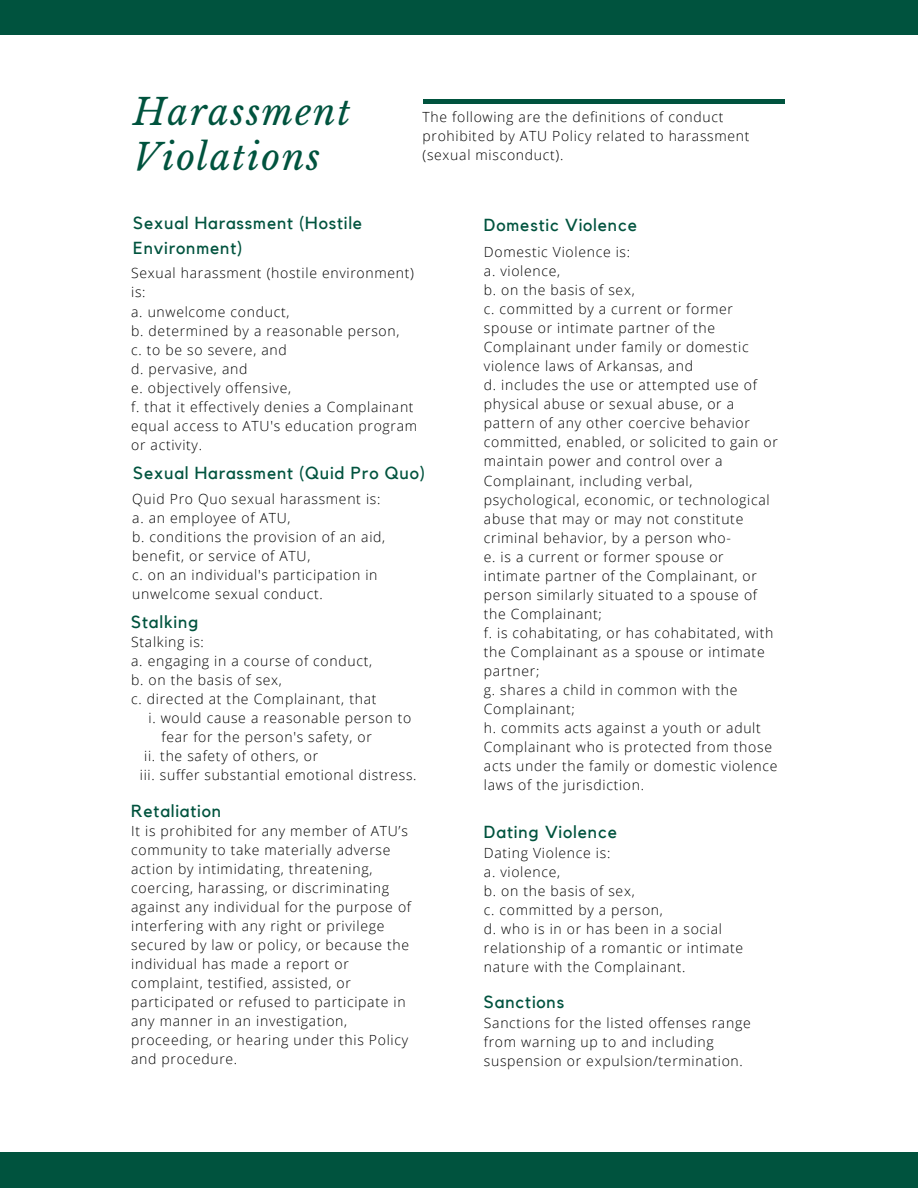
<style>
.page{position:relative;width:918px;height:1188px;background:#fff}
.page>*{position:absolute;margin:0;border:0;box-sizing:border-box;transform-origin:0 0}
.t1{font:italic 36px/44.4px "Libre Baskerville";letter-spacing:.05em;color:#00533e}
.t2{font:17.4px/24.3px "Kollektif";letter-spacing:.05em;color:#00533e}
.t3{font:300 13.95px/19px "Open Sans";letter-spacing:.05em;color:#000}
</style>
<div class="page">
<div style="left:0;top:0;width:918px;height:35px;background:#00533e"></div>
<div style="left:0;top:1153px;width:918px;height:35px;background:#00533e"></div>
<hr style="left:423px;top:100px;width:361px;height:3px;background:#00533e">
<p class="t1" style="left:133px;top:91px;width:219px">Harassment<br>Violations</p>
<p class="t3" style="left:423px;top:107px;width:328px">The following are the definitions of conduct prohibited by ATU Policy related to harassment (sexual misconduct).</p>
<h1 class="t2" style="left:133px;top:212px;width:230px">Sexual Harassment (Hostile<br>Environment)</h1>
<p class="t3" style="left:131px;top:263px;width:284px">Sexual harassment (hostile environment) is:</p>
<p class="t3" style="left:131px;top:302px;width:160px">a. unwelcome conduct,</p>
<p class="t3" style="left:131px;top:321px;width:270px">b. determined by a reasonable person,</p>
<p class="t3" style="left:131px;top:340px;width:157px">c. to be so severe, and</p>
<p class="t3" style="left:131px;top:359px;width:118px">d. pervasive, and</p>
<p class="t3" style="left:131px;top:378px;width:161px">e. objectively offensive,</p>
<p class="t3" style="left:131px;top:397px;width:288px">f. that it effectively denies a Complainant equal access to ATU's education program or activity.</p>
<p class="t2" style="left:133px;top:462px;width:293px">Sexual Harassment (Quid Pro Quo)</p>
<p class="t3" style="left:132px;top:489px;width:250px">Quid Pro Quo sexual harassment is:</p>
<p class="t3" style="left:132px;top:508px;width:160px">a. an employee of ATU,</p>
<p class="t3" style="left:132px;top:527px;width:255px">b. conditions the provision of an aid, benefit, or service of ATU,</p>
<p class="t3" style="left:132px;top:565px;width:247px">c. on an individual's participation in unwelcome sexual conduct.</p>
<p class="t2" style="left:131px;top:611px;width:69px">Stalking</p>
<p class="t3" style="left:131px;top:632px;width:74px">Stalking is:</p>
<p class="t3" style="left:131px;top:651px;width:243px">a. engaging in a course of conduct,</p>
<p class="t3" style="left:131px;top:670px;width:152px">b. on the basis of sex,</p>
<p class="t3" style="left:131px;top:689px;width:247px">c. directed at the Complainant, that</p>
<p class="t3" style="left:149px;top:708px;width:264px">i. would cause a reasonable person to</p>
<p class="t3" style="left:162px;top:727px;width:212px">fear for the person's safety, or</p>
<p class="t3" style="left:144px;top:746px;width:176px">ii. the safety of others, or</p>
<p class="t3" style="left:140px;top:765px;width:278px">iii. suffer substantial emotional distress.</p>
<p class="t2" style="left:131px;top:800px;width:91px">Retaliation</p>
<p class="t3" style="left:131px;top:821px;width:281px">It is prohibited for any member of ATU’s community to take materially adverse action by intimidating, threatening, coercing, harassing, or discriminating against any individual for the purpose of interfering with any right or privilege secured by law or policy, or because the individual has made a report or complaint, testified, assisted, or participated or refused to participate in any manner in an investigation, proceeding, or hearing under this Policy and procedure.</p>
<p class="t2" style="left:484px;top:214px;width:155px">Domestic Violence</p>
<p class="t3" style="left:484px;top:242px;width:148px">Domestic Violence is:</p>
<p class="t3" style="left:484px;top:261px;width:78px">a. violence,</p>
<p class="t3" style="left:484px;top:280px;width:152px">b. on the basis of sex,</p>
<p class="t3" style="left:484px;top:299px;width:266px">c. committed by a current or former spouse or intimate partner of the Complainant under family or domestic violence laws of Arkansas, and</p>
<p class="t3" style="left:484px;top:375px;width:296px">d. includes the use or attempted use of physical abuse or sexual abuse, or a pattern of any other coercive behavior committed, enabled, or solicited to gain or maintain power and control over a Complainant, including verbal, psychological, economic, or technological abuse that may or may not constitute criminal behavior, by a person who-</p>
<p class="t3" style="left:484px;top:547px;width:275px">e. is a current or former spouse or intimate partner of the Complainant, or person similarly situated to a spouse of the Complainant;</p>
<p class="t3" style="left:484px;top:623px;width:291px">f. is cohabitating, or has cohabitated, with the Complainant as a spouse or intimate partner;</p>
<p class="t3" style="left:484px;top:680px;width:255px">g. shares a child in common with the<br>Complainant;</p>
<p class="t3" style="left:484px;top:718px;width:295px">h. commits acts against a youth or adult Complainant who is protected from those acts under the family or domestic violence laws of the jurisdiction.</p>
<p class="t2" style="left:484px;top:821px;width:135px">Dating Violence</p>
<p class="t3" style="left:484px;top:843px;width:128px">Dating Violence is:</p>
<p class="t3" style="left:484px;top:862px;width:78px">a. violence,</p>
<p class="t3" style="left:484px;top:881px;width:152px">b. on the basis of sex,</p>
<p class="t3" style="left:484px;top:900px;width:180px">c. committed by a person,</p>
<p class="t3" style="left:484px;top:919px;width:261px">d. who is in or has been in a social relationship of a romantic or intimate nature with the Complainant.</p>
<p class="t2" style="left:484px;top:990px;width:82px">Sanctions</p>
<p class="t3" style="left:484px;top:1013px;width:268px">Sanctions for the listed offenses range from warning up to and including suspension or expulsion/termination.</p>
</div>
